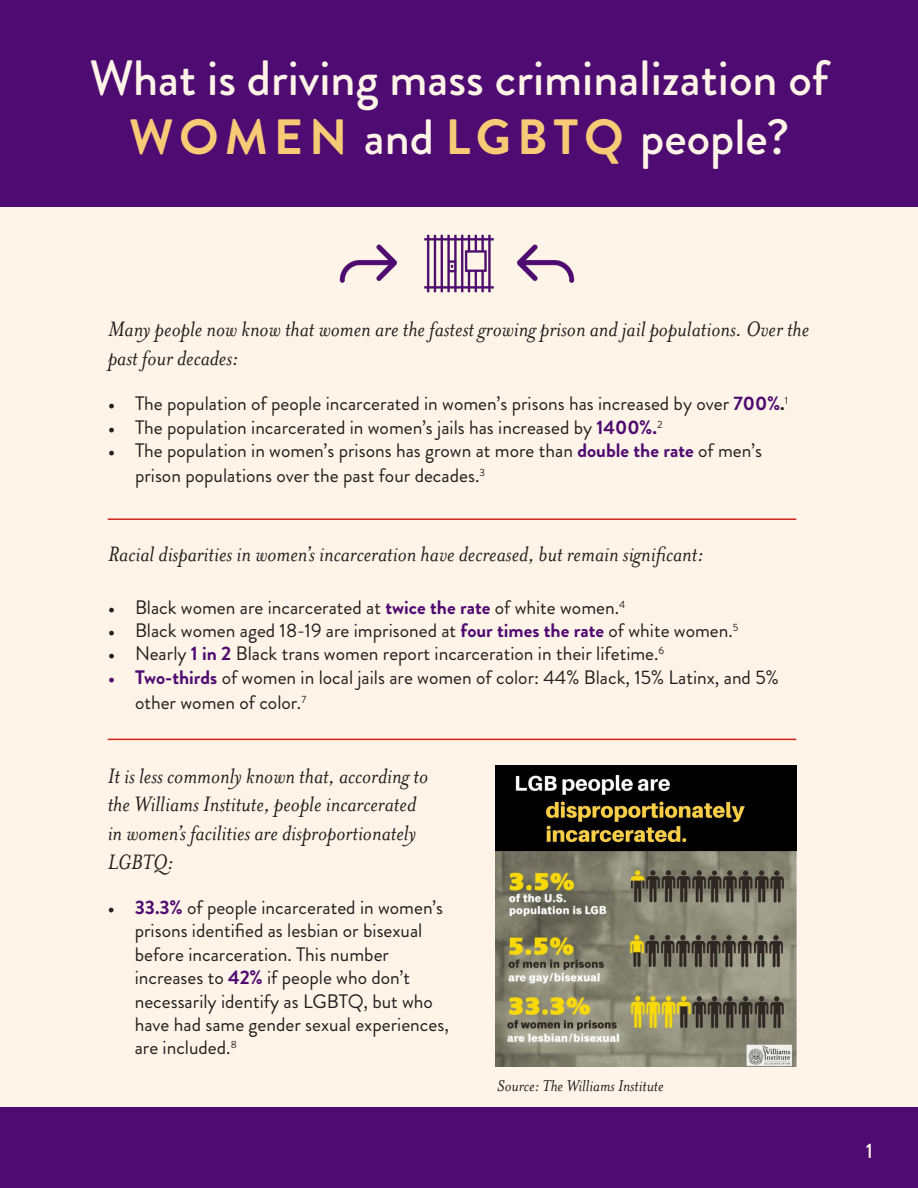
<style>
.page{position:relative;width:918px;height:1188px;background:#fff4e7}
.page>*{position:absolute;margin:0;border:0;box-sizing:border-box;transform-origin:0 0}
.t1{font:500 49.5px "Brandon Grotesque";color:#fff4e7}
.t2{font:700 49.5px "Brandon Grotesque";letter-spacing:.12em;color:#f8ca76}
.t3{font:italic 24px/28.8px "Mrs Eaves OT";color:#231f20}
.t4{font:500 21px "Brandon Grotesque";color:#fff4e7}
.t5{font:19.5px/23.4px "Brandon Grotesque";color:#231f20}
.t6{font:italic 18px "Mrs Eaves OT";color:#231f20}
.s1{font-weight:500;color:#fff4e7}
.s2{font-family:"Minion Pro";font-size:18px}
.s3{font-weight:700;color:#4e0b72}
.s4{font-weight:700}
.s5{font-family:"Minion Pro";font-size:18px;color:#4e0b72}
</style>
<div class="page">
<div style="left:0;top:1107px;width:918px;height:81px;background:#4e0b72"></div>
<div style="left:0;top:0;width:918px;height:207px;background:#4e0b72"></div>
<hr style="left:108px;top:518px;width:688px;height:2px;background:#cf271e">
<hr style="left:108px;top:739px;width:688px;height:1px;background:#cf271e">
<img style="left:495px;top:765px;width:302px;height:302px">
<img style="left:424px;top:234px;width:70px;height:59px">
<img style="left:517px;top:244px;width:58px;height:39px">
<img style="left:339px;top:244px;width:58px;height:39px">
<p class="t1" style="left:89px;top:44px;width:741px">What is driving mass criminalization of</p>
<p class="t2" style="left:129px;top:103px;width:662px">WOMEN <span class="s1">and</span> LGBTQ <span class="s1">people?</span></p>
<p class="t3" style="left:108px;top:315px;width:703px">Many people now know that women are the fastest growing prison and jail populations. Over the past four decades:</p>
<p class="t5" style="left:108px;top:392px;width:682px"><span class="s2">•</span> The population of people incarcerated in women’s prisons has increased by over <span class="s3">700%</span><span class="s4">.</span><sup>1</sup></p>
<p class="t5" style="left:108px;top:415px;width:556px"><span class="s2">•</span> The population incarcerated in women’s jails has increased by <span class="s3">1400%.</span><sup>2</sup></p>
<p class="t5" style="left:135px;top:438px;width:628px;line-height:25.2px;text-indent:-27px"><span class="s2">•</span> The population in women’s prisons has grown at more than <span class="s3">double the rate</span> of men’s prison populations over the past four decades.<sup>3</sup></p>
<p class="t3" style="left:108px;top:540px;width:597px">Racial disparities in women’s incarceration have decreased, but remain significant:</p>
<p class="t5" style="left:108px;top:595px;width:519px"><span class="s2">•</span> Black women are incarcerated at <span class="s3">twice the rate</span> of white women.<sup>4</sup></p>
<p class="t5" style="left:108px;top:619px;width:632px"><span class="s2">•</span> Black women aged 18-19 are imprisoned at <span class="s3">four times the rate</span> of white women.<sup>5</sup></p>
<p class="t5" style="left:108px;top:642px;width:558px"><span class="s2">•</span> Nearly <span class="s3">1 in 2</span> Black trans women report incarceration in their lifetime.<sup>6</sup></p>
<p class="t5" style="left:135px;top:665px;width:645px;line-height:25.2px;text-indent:-27px"><span class="s5">•</span> <span class="s3">Two-thirds</span> of women in local jails are women of color: 44% Black, 15% Latinx, and 5% other women of color.<sup>7</sup></p>
<p class="t3" style="left:108px;top:761px;width:322px">It is less commonly known that, according to the Williams Institute, people incarcerated in women’s facilities are disproportionately LGBTQ:</p>
<p class="t5" style="left:135px;top:896px;width:316px;text-indent:-27px"><span class="s2">•</span> <span class="s3">33.3%</span> of people incarcerated in women’s prisons identified as lesbian or bisexual before incarceration. This number increases to <span class="s3">42%</span> if people who don’t necessarily identify as LGBTQ, but who have had same gender sexual experiences, are included.<sup>8</sup></p>
<p class="t6" style="left:497px;top:1076px;width:168px">Source: The Williams Institute</p>
<p class="t4" style="left:866px;top:1136px;width:9px">1</p>
</div>
